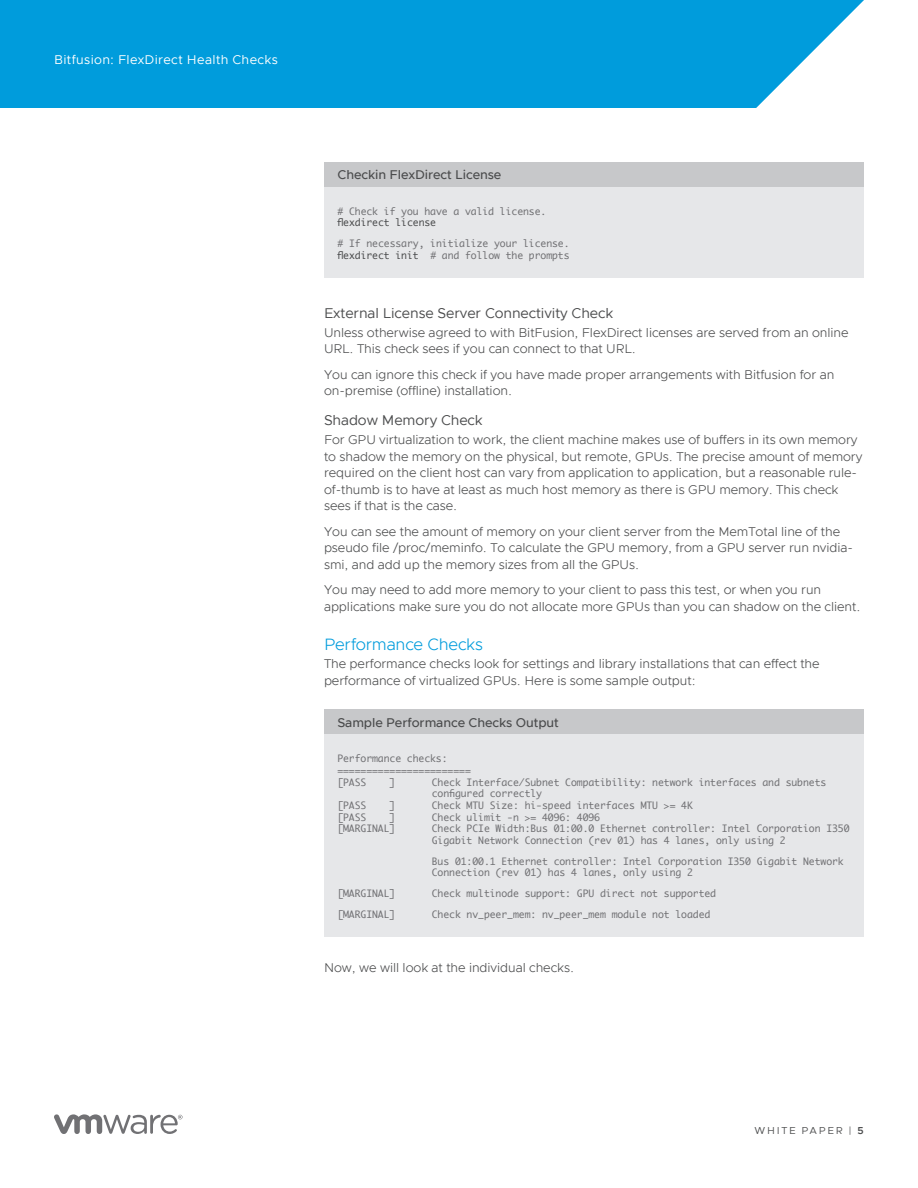
<style>
.page{position:relative;width:918px;height:1188px;background:#fff}
.page>*{position:absolute;margin:0;border:0;box-sizing:border-box;transform-origin:0 0}
._4a__SUBHEAD_1{font:300 16.5px "Metropolis";letter-spacing:-.01em;color:#009cdc}
._4a__SUBHEAD_2{font:14.25px "Metropolis";letter-spacing:-.005em;color:#4b4c4d}
._3a__BODY_TEXT{font:300 12.75px/16.5px "Metropolis";letter-spacing:-.005em;color:#4b4c4d}
._3a__BODY_TEXT-2{font:500 12.75px "Metropolis";letter-spacing:-.005em;color:#4b4c4d}
.t1{font:12.75px "Metropolis";letter-spacing:.025em;color:#fff}
.t2{font:10.2px "Metropolis";letter-spacing:.165em;color:#4b4c4d}
._3a__BODY_TEXT-3{font:9.75px/11.7px "Monaco";letter-spacing:-.005em;color:#717174}
.s1{color:#4b4c4d}
.s2{font-weight:600}
</style>
<div class="page">
<div style="left:0;top:0;width:864px;height:108px;background:#009cdc"></div>
<div style="left:324px;top:186px;width:540px;height:92px;background:#e6e7e9"></div>
<div style="left:324px;top:162px;width:540px;height:24px;background:#c7c8ca"></div>
<div style="left:324px;top:734px;width:540px;height:203px;background:#e6e7e9"></div>
<div style="left:324px;top:710px;width:540px;height:24px;background:#c7c8ca"></div>
<svg style="left:54px;top:1114px;width:129px;height:20px"></svg>
<p class="t1" style="left:54px;top:52px;width:226px">Bitfusion: FlexDirect Health Checks</p>
<p class="_3a__BODY_TEXT-2" style="left:338px;top:167px;width:165px">Checkin FlexDirect License</p>
<p class="_3a__BODY_TEXT-3" style="left:338px;top:205px;width:210px"># Check if you have a valid license. <span class="s1">flexdirect license</span></p>
<p class="_3a__BODY_TEXT-3" style="left:338px;top:237px;width:234px"># If necessary, initialize your license. <span class="s1">flexdirect init</span> # and follow the prompts</p>
<p class="_4a__SUBHEAD_2" style="left:324px;top:304px;width:291px">External License Server Connectivity Check</p>
<p class="_3a__BODY_TEXT" style="left:324px;top:324px;width:526px">Unless otherwise agreed to with BitFusion, FlexDirect licenses are served from an online<br>URL. This check sees if you can connect to that URL.</p>
<p class="_3a__BODY_TEXT" style="left:324px;top:366px;width:512px">You can ignore this check if you have made proper arrangements with Bitfusion for an on-premise (offline) installation.</p>
<p class="_4a__SUBHEAD_2" style="left:324px;top:412px;width:160px">Shadow Memory Check</p>
<p class="_3a__BODY_TEXT" style="left:324px;top:431px;width:540px">For GPU virtualization to work, the client machine makes use of buffers in its own memory to shadow the memory on the physical, but remote, GPUs. The precise amount of memory required on the client host can vary from application to application, but a reasonable rule&shy;of-thumb is to have at least as much host memory as there is GPU memory. This check sees if that is the case.</p>
<p class="_3a__BODY_TEXT" style="left:324px;top:523px;width:531px">You can see the amount of memory on your client server from the MemTotal line of the pseudo file /proc/meminfo. To calculate the GPU memory, from a GPU server run nvidia&shy;smi, and add up the memory sizes from all the GPUs.</p>
<p class="_3a__BODY_TEXT" style="left:324px;top:581px;width:538px">You may need to add more memory to your client to pass this test, or when you run applications make sure you do not allocate more GPUs than you can shadow on the client.</p>
<p class="_4a__SUBHEAD_1" style="left:324px;top:634px;width:160px">Performance Checks</p>
<p class="_3a__BODY_TEXT" style="left:324px;top:656px;width:497px">The performance checks look for settings and library installations that can effect the performance of virtualized GPUs. Here is some sample output:</p>
<p class="_3a__BODY_TEXT-2" style="left:337px;top:714px;width:223px">Sample Performance Checks Output</p>
<p class="_3a__BODY_TEXT-3" style="left:337px;top:752px;width:135px">Performance checks: ======================= [PASS</p>
<p class="_3a__BODY_TEXT-3" style="left:390px;top:776px;width:7px">]</p>
<p class="_3a__BODY_TEXT-3" style="left:432px;top:776px;width:396px">Check Interface/Subnet Compatibility: network interfaces and subnets configured correctly</p>
<p class="_3a__BODY_TEXT-3" style="left:337px;top:799px;width:31px">[PASS</p>
<p class="_3a__BODY_TEXT-3" style="left:390px;top:799px;width:7px">]</p>
<p class="_3a__BODY_TEXT-3" style="left:432px;top:799px;width:263px">Check MTU Size: hi-speed interfaces MTU &gt;= 4K</p>
<p class="_3a__BODY_TEXT-3" style="left:337px;top:811px;width:31px">[PASS</p>
<p class="_3a__BODY_TEXT-3" style="left:390px;top:811px;width:7px">]</p>
<p class="_3a__BODY_TEXT-3" style="left:432px;top:811px;width:170px">Check ulimit -n &gt;= 4096: 4096</p>
<p class="_3a__BODY_TEXT-3" style="left:337px;top:823px;width:60px">[MARGINAL]</p>
<p class="_3a__BODY_TEXT-3" style="left:432px;top:823px;width:419px">Check PCIe Width:Bus 01:00.0 Ethernet controller: Intel Corporation I350<br>Gigabit Network Connection (rev 01) has 4 lanes, only using 2</p>
<p class="_3a__BODY_TEXT-3" style="left:432px;top:855px;width:413px">Bus 01:00.1 Ethernet controller: Intel Corporation I350 Gigabit Network<br>Connection (rev 01) has 4 lanes, only using 2</p>
<p class="_3a__BODY_TEXT-3" style="left:337px;top:887px;width:60px">[MARGINAL]</p>
<p class="_3a__BODY_TEXT-3" style="left:432px;top:887px;width:286px">Check multinode support: GPU direct not supported</p>
<p class="_3a__BODY_TEXT-3" style="left:337px;top:908px;width:60px">[MARGINAL]</p>
<p class="_3a__BODY_TEXT-3" style="left:432px;top:908px;width:280px">Check nv_peer_mem: nv_peer_mem module not loaded</p>
<p class="_3a__BODY_TEXT" style="left:324px;top:959px;width:252px">Now, we will look at the individual checks.</p>
<p class="t2" style="left:755px;top:1124px;width:111px">WHITE PAPER | <span class="s2">5</span></p>
</div>
